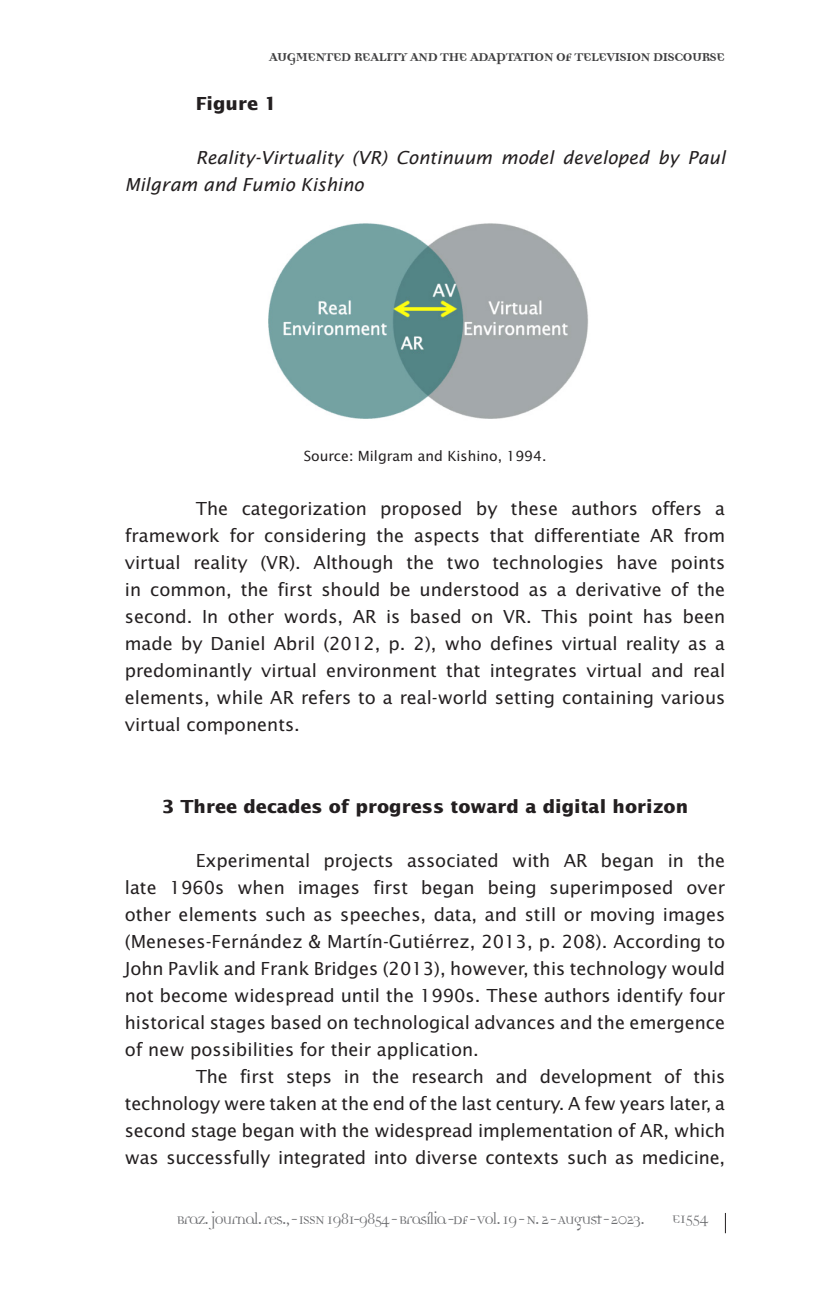
<style>
.page{position:relative;width:828px;height:1293px;background:#fff}
.page>*{position:absolute;margin:0;border:0;box-sizing:border-box;transform-origin:0 0}
.t1{font:18px/27px "Lucida Sans";color:#231f20;text-align:justify}
.t2{font:18px "Democratica";letter-spacing:-.08em;color:#6c6d70}
.t3{font:italic 18px/27px "Lucida Sans";color:#231f20}
.t4{font:700 18px "Democratica";letter-spacing:-.05em;color:#3e3e3f}
.t5{font:700 18px "Lucida Sans";color:#231f20}
.t6{font:14px "Lucida Sans";color:#231f20}
</style>
<div class="page">
<svg style="left:725px;top:1213px;width:1px;height:20px"></svg>
<img style="left:268px;top:223px;width:320px;height:196px">
<p class="t4" style="left:269px;top:47px;width:458px">AUGMENTED REALITY AND THE ADAPTATION OF TELEVISION DISCOURSE</p>
<p class="t5" style="left:196px;top:94px;width:82px">Figure 1</p>
<p class="t3" style="left:125px;top:144px;width:602px;text-indent:71px">Reality-Virtuality (VR) Continuum model developed by Paul<br>Milgram and Fumio Kishino</p>
<p class="t6" style="left:304px;top:448px;width:244px">Source: Milgram and Kishino, 1994.</p>
<p class="t1" style="left:125px;top:496px;width:602px;text-indent:71px">The categorization proposed by these authors offers a framework for considering the aspects that differentiate AR from virtual reality (VR). Although the two technologies have points in common, the first should be understood as a derivative of the second. In other words, AR is based on VR. This point has been made by Daniel Abril (2012, p. 2), who defines virtual reality as a predominantly virtual environment that integrates virtual and real elements, while AR refers to a real-world setting containing various virtual components.</p>
<p class="t5" style="left:162px;top:796px;width:528px">3 Three decades of progress toward a digital horizon</p>
<p class="t1" style="left:125px;top:847px;width:602px;text-indent:71px">Experimental projects associated with AR began in the late 1960s when images first began being superimposed over other elements such as speeches, data, and still or moving images (Meneses-Fernández &amp; Martín-Gutiérrez, 2013, p. 208). According to John Pavlik and Frank Bridges (2013), however, this technology would not become widespread until the 1990s. These authors identify four historical stages based on technological advances and the emergence of new possibilities for their application.</p>
<p class="t1" style="left:125px;top:1063px;width:602px;text-indent:71px">The first steps in the research and development of this technology were taken at the end of the last century. A few years later, a second stage began with the widespread implementation of AR, which was successfully integrated into diverse contexts such as medicine,</p>
<p class="t2" style="left:176px;top:1210px;width:470px">Braz. journal. res., - ISSN 1981-9854 - Brasília -DF - Vol. 19 - N. 2 - August - 2023.</p>
<p class="t2" style="left:671px;top:1209px;width:39px">E1554</p>
</div>
